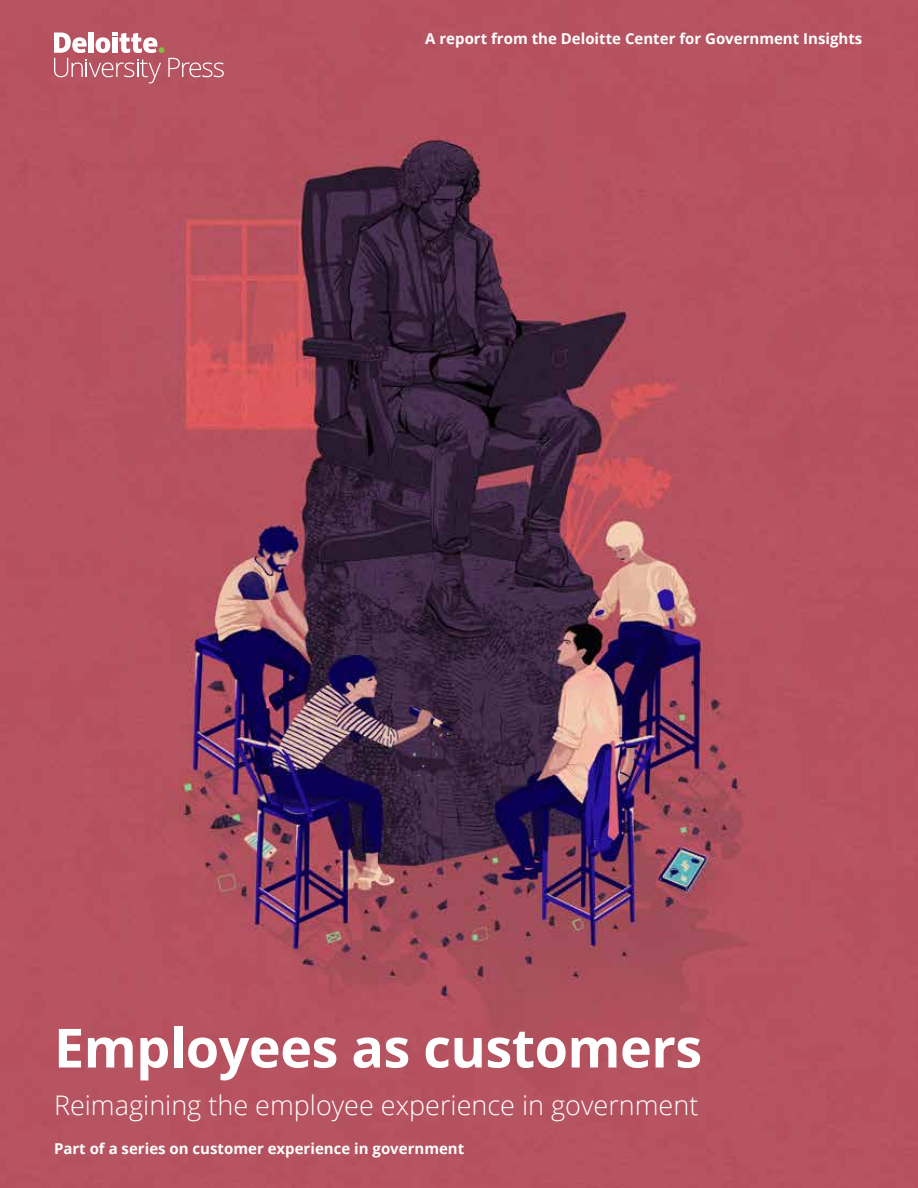
<style>
.page{position:relative;width:918px;height:1188px;background:#fff}
.page>*{position:absolute;margin:0;border:0;box-sizing:border-box;transform-origin:0 0}
.t1{font:700 54px "Open Sans";letter-spacing:-.01em;color:#fff}
.t2{font:300 27px "Open Sans";color:#fff}
.t3{font:700 15px "Open Sans";color:#fff}
</style>
<div class="page">
<img style="left:0;top:0;width:918px;height:1188px">
<svg style="left:54px;top:32px;width:170px;height:51px"></svg>
<p class="t3" style="left:425px;top:28px;width:439px">A report from the Deloitte Center for Government Insights</p>
<h1 class="t1" style="left:54px;top:1010px;width:650px">Employees as customers</h1>
<h2 class="t2" style="left:54px;top:1086px;width:646px">Reimagining the employee experience in government</h2>
<p class="t3" style="left:54px;top:1138px;width:412px">Part of a series on customer experience in government</p>
</div>
